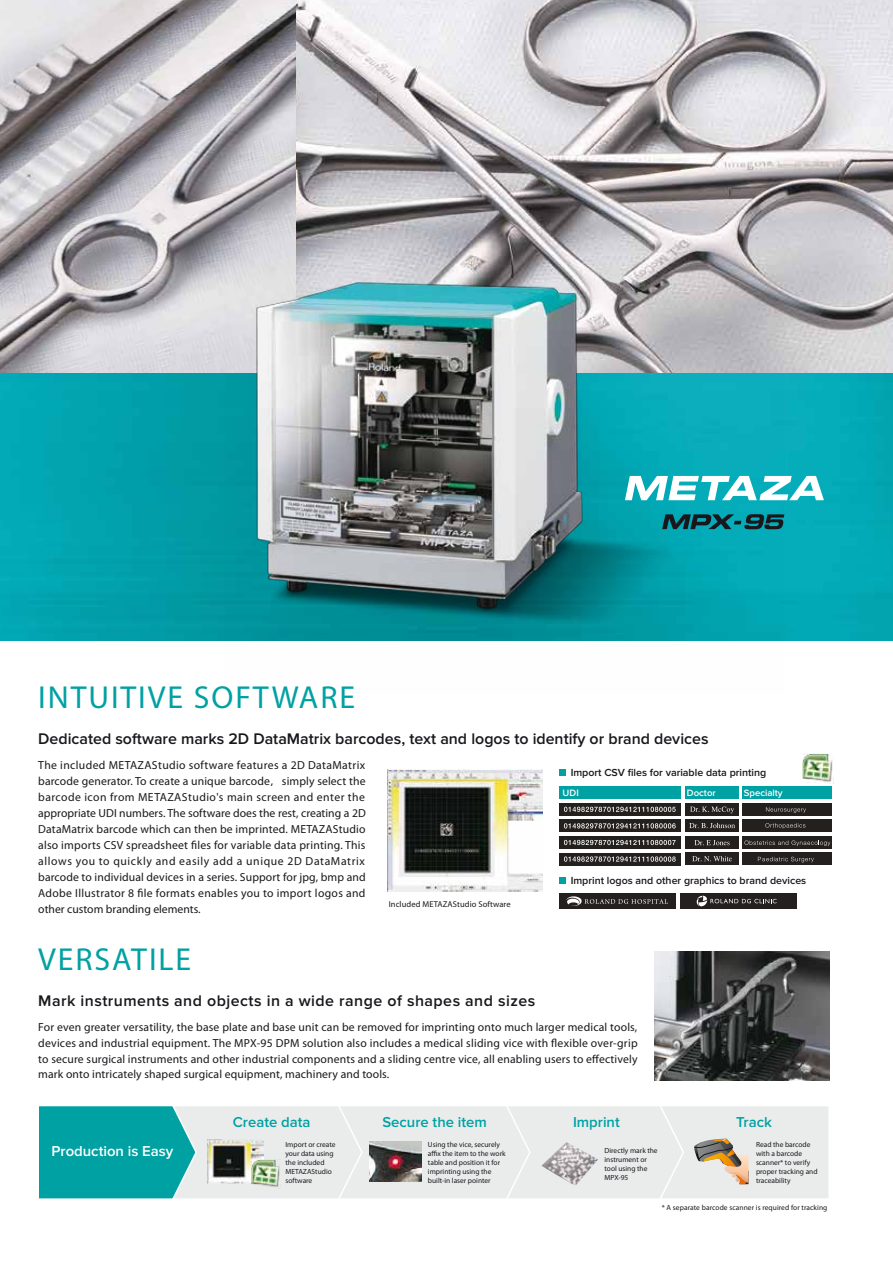
<style>
.page{position:relative;width:893px;height:1263px;background:#fff}
.page>*{position:absolute;margin:0;border:0;box-sizing:border-box;transform-origin:0 0}
.t1{font:31.95px "Proxima Nova";letter-spacing:.06em;color:#00a1a3}
.t2{font:600 15.9px "Proxima Nova";color:#1a171c}
.t3{font:600 15.9px "Proxima Nova";letter-spacing:.03em;color:#1a171c}
.t4{font:600 14.85px "Proxima Nova";color:#00a1a3}
.t5{font:600 14.85px "Proxima Nova";color:#fff}
.t6{font:11.7px/15.9px "Proxima Nova";letter-spacing:.01em;color:#1a171c;text-align:justify}
.t7{font:600 10.65px "Proxima Nova";color:#1a171c}
.t8{font:600 9.6px "Proxima Nova";color:#fff}
.t9{font:8.55px "Proxima Nova";letter-spacing:.01em;color:#1a171c}
.t10{font:7.5px/9px "Proxima Nova";color:#1a171c}
.s1{font-family:"Koz Go Pro"}
</style>
<div class="page">
<img style="left:0;top:0;width:893px;height:373px">
<img style="left:0;top:373px;width:893px;height:268px">
<img style="left:225px;top:184px;width:559px;height:457px">
<img style="left:388px;top:770px;width:154px;height:122px">
<img style="left:803px;top:754px;width:30px;height:30px">
<div style="left:559px;top:786px;width:121px;height:12px;background:#00a1a3"></div>
<div style="left:559px;top:769px;width:7px;height:7px;background:#00a1a3"></div>
<div style="left:559px;top:877px;width:7px;height:7px;background:#00a1a3"></div>
<div style="left:685px;top:786px;width:54px;height:12px;background:#00a1a3"></div>
<div style="left:742px;top:786px;width:90px;height:13px;background:#00a1a3"></div>
<div style="left:636px;top:1105px;width:193px;height:94px;background:#eaecec"></div>
<div style="left:635px;top:1105px;width:195px;height:95px;border:1px solid #fff"></div>
<svg style="left:694px;top:1138px;width:54px;height:46px"></svg>
<svg style="left:39px;top:1105px;width:646px;height:95px;background:#aed2d1"></svg>
<div style="left:685px;top:803px;width:54px;height:13px;background:#23201e"></div>
<svg style="left:690px;top:806px;width:44px;height:7px"></svg>
<div style="left:685px;top:819px;width:54px;height:13px;background:#23201e"></div>
<svg style="left:689px;top:823px;width:46px;height:5px"></svg>
<div style="left:685px;top:836px;width:54px;height:13px;background:#23201e"></div>
<svg style="left:694px;top:840px;width:35px;height:5px"></svg>
<div style="left:685px;top:852px;width:54px;height:13px;background:#23201e"></div>
<svg style="left:692px;top:856px;width:40px;height:5px"></svg>
<div style="left:742px;top:803px;width:90px;height:13px;background:#23201e"></div>
<div style="left:742px;top:819px;width:90px;height:13px;background:#23201e"></div>
<div style="left:742px;top:836px;width:90px;height:13px;background:#23201e"></div>
<div style="left:742px;top:852px;width:90px;height:13px;background:#23201e"></div>
<svg style="left:766px;top:807px;width:40px;height:6px"></svg>
<svg style="left:765px;top:823px;width:40px;height:6px"></svg>
<svg style="left:744px;top:840px;width:86px;height:6px"></svg>
<svg style="left:758px;top:857px;width:56px;height:5px"></svg>
<div style="left:559px;top:803px;width:121px;height:13px;background:#23201e"></div>
<svg style="left:564px;top:807px;width:112px;height:5px"></svg>
<div style="left:559px;top:819px;width:121px;height:13px;background:#23201e"></div>
<svg style="left:564px;top:823px;width:112px;height:5px"></svg>
<div style="left:559px;top:836px;width:121px;height:13px;background:#23201e"></div>
<svg style="left:564px;top:840px;width:112px;height:5px"></svg>
<div style="left:559px;top:853px;width:121px;height:12px;background:#23201e"></div>
<svg style="left:564px;top:856px;width:112px;height:6px"></svg>
<div style="left:559px;top:894px;width:117px;height:15px;background:#23201e"></div>
<div style="left:680px;top:894px;width:116px;height:15px;background:#23201e"></div>
<svg style="left:566px;top:896px;width:102px;height:10px"></svg>
<svg style="left:697px;top:896px;width:80px;height:10px"></svg>
<svg style="left:625px;top:476px;width:199px;height:24px"></svg>
<svg style="left:662px;top:514px;width:122px;height:15px;background:#0f5961"></svg>
<img style="left:655px;top:951px;width:174px;height:129px">
<h1 class="t1" style="left:38px;top:680px;width:318px">INTUITIVE SOFTWARE</h1>
<h2 class="t2" style="left:38px;top:730px;width:672px">Dedicated software marks 2D DataMatrix barcodes, text and logos to identify or brand devices</h2>
<p class="t6" style="left:38px;top:757px;width:329px">The included METAZAStudio software features a 2D DataMatrix barcode generator. To create a unique barcode<span class="s1">，</span>simply select the barcode icon from METAZAStudio's main screen and enter the appropriate UDI numbers. The software does the rest, creating a 2D DataMatrix barcode which can then be imprinted. METAZAStudio also imports CSV spreadsheet files for variable data printing. This allows you to quickly and easily add a unique 2D DataMatrix barcode to individual devices in a series. Support for jpg, bmp and Adobe Illustrator 8 file formats enables you to import logos and other custom branding elements.</p>
<p class="t7" style="left:571px;top:766px;width:197px">Import CSV files for variable data printing</p>
<p class="t8" style="left:563px;top:787px;width:18px">UDI</p>
<p class="t8" style="left:687px;top:787px;width:30px">Doctor</p>
<p class="t8" style="left:744px;top:787px;width:40px">Specialty</p>
<p class="t7" style="left:571px;top:874px;width:237px">Imprint logos and other graphics to brand devices</p>
<p class="t9" style="left:389px;top:900px;width:123px">Included METAZAStudio Software</p>
<h1 class="t1" style="left:38px;top:942px;width:154px">VERSATILE</h1>
<h2 class="t3" style="left:38px;top:991px;width:499px">Mark instruments and objects in a wide range of shapes and sizes</h2>
<p class="t6" style="left:38px;top:1019px;width:601px">For even greater versatility, the base plate and base unit can be removed for imprinting onto much larger medical tools, devices and industrial equipment. The MPX-95 DPM solution also includes a medical sliding vice with flexible over-grip to secure surgical instruments and other industrial components and a sliding centre vice, all enabling users to effectively mark onto intricately shaped surgical equipment, machinery and tools.</p>
<p class="t4" style="left:233px;top:1113px;width:79px">Create data</p>
<p class="t4" style="left:382px;top:1113px;width:106px">Secure the item</p>
<p class="t4" style="left:573px;top:1113px;width:48px">Imprint</p>
<p class="t4" style="left:736px;top:1113px;width:37px">Track</p>
<p class="t5" style="left:51px;top:1143px;width:123px">Production is Easy</p>
<p class="t10" style="left:285px;top:1140px;width:52px">Import or create your data using the included<br>METAZAStudio software</p>
<p class="t10" style="left:428px;top:1140px;width:79px">Using the vice, securely affix the item to the work table and position it for imprinting using the built-in laser pointer</p>
<p class="t10" style="left:605px;top:1146px;width:55px">Directly mark the instrument or tool using the<br>MPX-95</p>
<p class="t10" style="left:756px;top:1140px;width:63px">Read the barcode with a barcode scanner* to verify proper tracking and traceability</p>
<p class="t10" style="left:662px;top:1203px;width:167px">* A separate barcode scanner is required for tracking</p>
</div>
